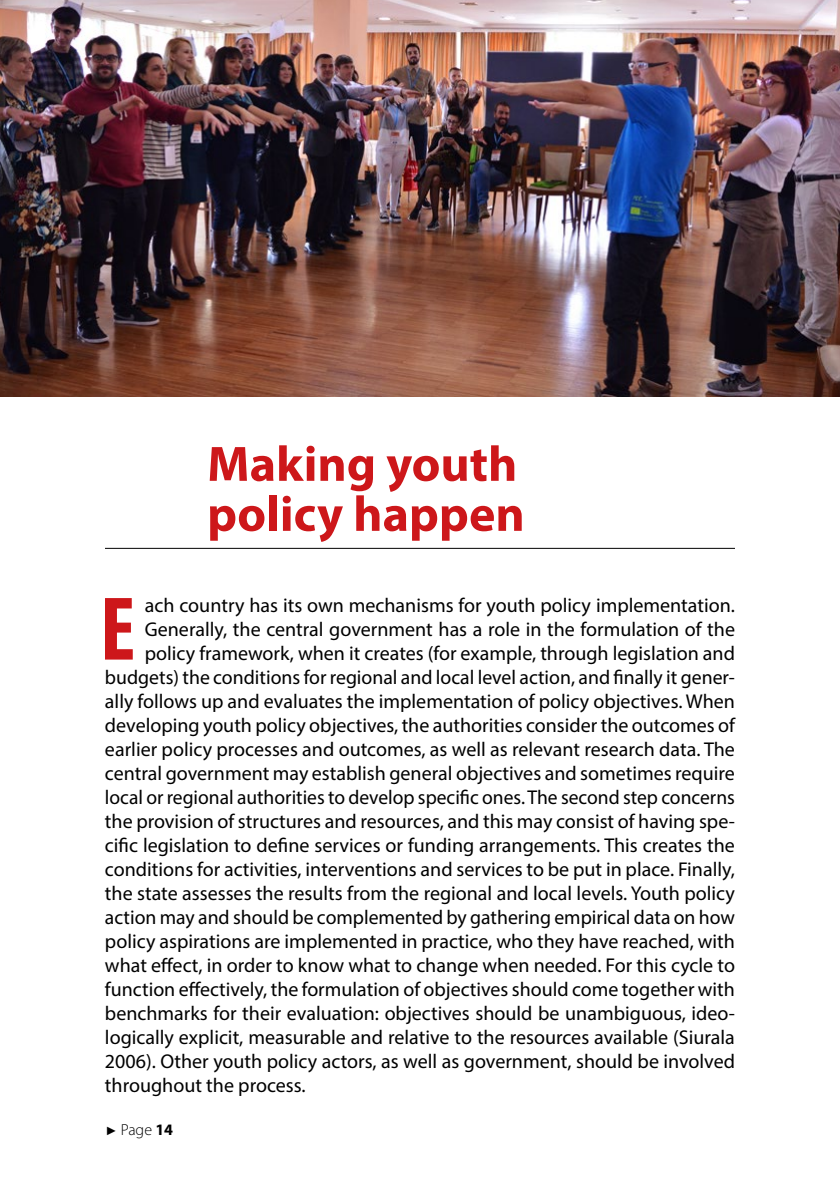
<style>
.page{position:relative;width:840px;height:1191px;background:#fff}
.page>*{position:absolute;margin:0;border:0;box-sizing:border-box;transform-origin:0 0}
.t1{font:700 condensed 91.2px "Myriad Pro";color:#cd171a}
.t2{font:700 50px/50px "Myriad Pro";color:#cd171a}
.t3{font:20px "Myriad Pro";color:#000}
.t4{font:300 16px "Myriad Pro";color:#000}
.s1{font-family:"Arial";font-weight:400;font-size:12px}
.s2{font-weight:700}
</style>
<div class="page">
<hr style="left:105px;top:548px;width:629px;height:1px;background:#000">
<img style="left:0;top:0;width:839px;height:396px">
<h2 class="t2" style="left:207px;top:437px;width:319px">Making youth policy happen</h2>
<h1 class="t1" style="left:100px;top:572px;width:37px">E</h1>
<p class="t3" style="left:145px;top:592px;width:591px">ach country has its own mechanisms for youth policy implementation.</p>
<p class="t3" style="left:145px;top:616px;width:591px">Generally, the central government has a role in the formulation of the</p>
<p class="t3" style="left:145px;top:640px;width:591px">policy framework, when it creates (for example, through legislation and</p>
<p class="t3" style="left:105px;top:664px;width:631px">budgets) the conditions for regional and local level action, and finally it gener-</p>
<p class="t3" style="left:105px;top:688px;width:631px">ally follows up and evaluates the implementation of policy objectives. When</p>
<p class="t3" style="left:105px;top:712px;width:631px">developing youth policy objectives, the authorities consider the outcomes of</p>
<p class="t3" style="left:105px;top:736px;width:631px">earlier policy processes and outcomes, as well as relevant research data. The</p>
<p class="t3" style="left:105px;top:760px;width:631px">central government may establish general objectives and sometimes require</p>
<p class="t3" style="left:105px;top:784px;width:631px">local or regional authorities to develop specific ones. The second step concerns</p>
<p class="t3" style="left:105px;top:808px;width:631px">the provision of structures and resources, and this may consist of having spe-</p>
<p class="t3" style="left:105px;top:832px;width:631px">cific legislation to define services or funding arrangements. This creates the</p>
<p class="t3" style="left:105px;top:856px;width:631px">conditions for activities, interventions and services to be put in place. Finally,</p>
<p class="t3" style="left:105px;top:880px;width:631px">the state assesses the results from the regional and local levels. Youth policy</p>
<p class="t3" style="left:105px;top:904px;width:631px">action may and should be complemented by gathering empirical data on how</p>
<p class="t3" style="left:105px;top:928px;width:631px">policy aspirations are implemented in practice, who they have reached, with</p>
<p class="t3" style="left:105px;top:952px;width:631px">what effect, in order to know what to change when needed. For this cycle to</p>
<p class="t3" style="left:105px;top:976px;width:631px">function effectively, the formulation of objectives should come together with</p>
<p class="t3" style="left:105px;top:1000px;width:631px">benchmarks for their evaluation: objectives should be unambiguous, ideo-</p>
<p class="t3" style="left:105px;top:1024px;width:631px">logically explicit, measurable and relative to the resources available (Siurala</p>
<p class="t3" style="left:105px;top:1048px;width:631px">2006). Other youth policy actors, as well as government, should be involved</p>
<p class="t3" style="left:105px;top:1072px;width:202px">throughout the process.</p>
<p class="t4" style="left:105px;top:1120px;width:69px"><span class="s1">►</span> Page <span class="s2">14</span></p>
</div>
